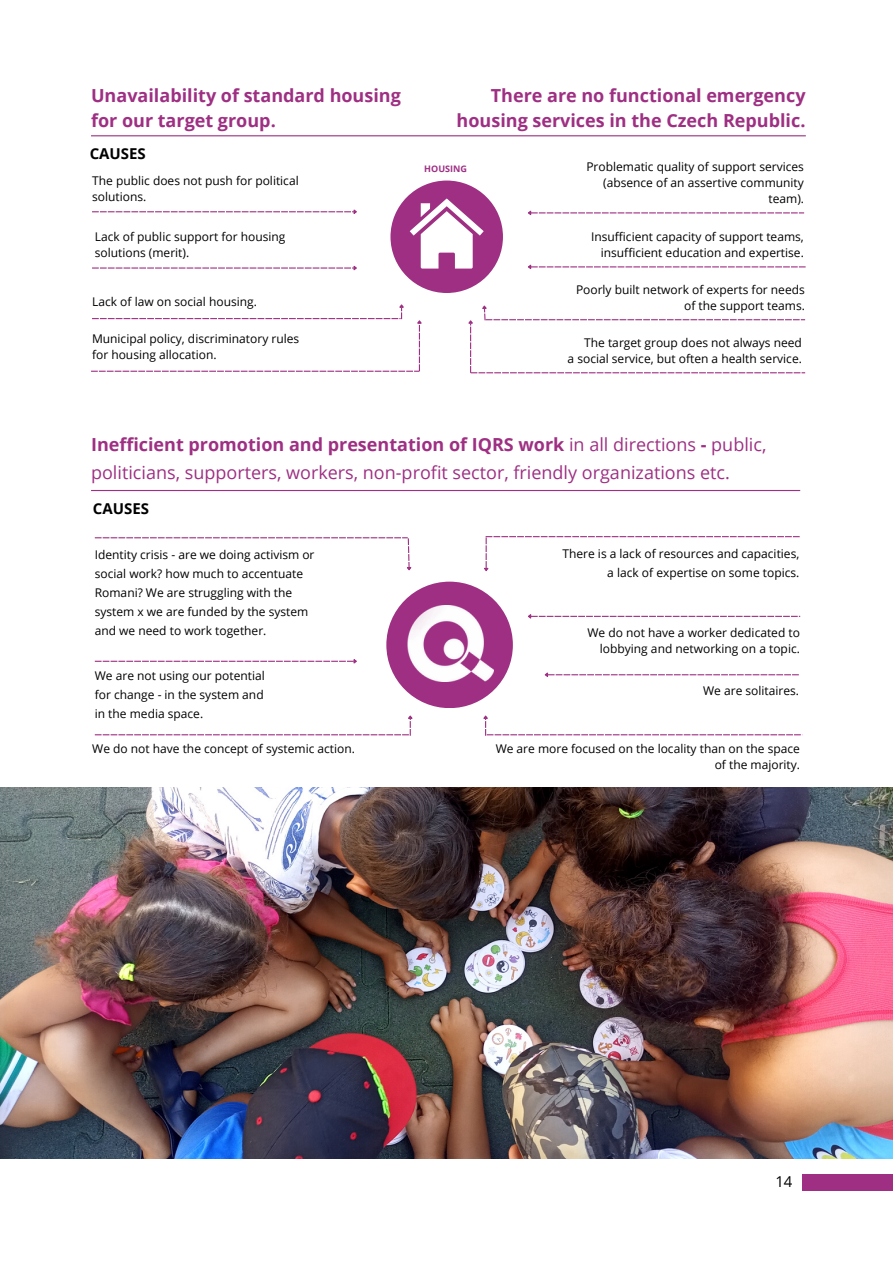
<style>
.page{position:relative;width:893px;height:1264px;background:#fff}
.page>*{position:absolute;margin:0;border:0;box-sizing:border-box;transform-origin:0 0}
.t1{font:18px/28.2px "Open Sans";color:#9e2f83}
.t2{font:700 18px/24.8px "Open Sans";color:#9e2f83}
.t3{font:700 15px "Open Sans";color:#000}
.t4{font:15px "Open Sans";color:#000}
.t5{font:12px/16px "Open Sans";color:#000;text-align:right}
.t6{font:700 9px "Open Sans";color:#9e2f83}
.s1{font-weight:700}
</style>
<div class="page">
<img style="left:0;top:787px;width:892px;height:371px">
<div style="left:390px;top:180px;width:113px;height:113px;background:#9e2f83;border-radius:50%"></div>
<svg style="left:409px;top:198px;width:74px;height:70px"></svg>
<svg style="left:92px;top:265px;width:265px;height:6px"></svg>
<svg style="left:92px;top:209px;width:265px;height:5px"></svg>
<svg style="left:528px;top:264px;width:277px;height:6px"></svg>
<svg style="left:528px;top:210px;width:276px;height:6px"></svg>
<hr style="left:91px;top:135px;width:714px;height:1px;background:#9e2f83">
<div style="left:386px;top:581px;width:127px;height:127px;background:#9e2f83;border-radius:50%"></div>
<svg style="left:95px;top:659px;width:262px;height:5px"></svg>
<svg style="left:528px;top:614px;width:272px;height:5px"></svg>
<svg style="left:484px;top:536px;width:315px;height:36px"></svg>
<svg style="left:544px;top:672px;width:254px;height:5px"></svg>
<hr style="left:91px;top:490px;width:709px;height:1px;background:#9e2f83">
<svg style="left:468px;top:305px;width:337px;height:68px"></svg>
<svg style="left:91px;top:304px;width:331px;height:68px"></svg>
<svg style="left:95px;top:537px;width:317px;height:34px"></svg>
<svg style="left:95px;top:715px;width:318px;height:20px"></svg>
<svg style="left:483px;top:715px;width:318px;height:20px"></svg>
<img style="left:408px;top:605px;width:85px;height:76px">
<div style="left:802px;top:1174px;width:90px;height:16px;background:#9e2f83"></div>
<h1 class="t2" style="left:91px;top:83px;width:311px">Unavailability of standard housing for our target group.</h1>
<p class="t3" style="left:90px;top:142px;width:58px">CAUSES</p>
<p class="t5" style="left:92px;top:172px;width:208px;text-align:left">The public does not push for political solutions.</p>
<p class="t5" style="left:95px;top:228px;width:192px;text-align:left">Lack of public support for housing solutions (merit).</p>
<p class="t5" style="left:92px;top:294px;width:166px">Lack of law on social housing.</p>
<p class="t5" style="left:92px;top:330px;width:209px;text-align:left">Municipal policy, discriminatory rules for housing allocation.</p>
<h1 class="t2" style="left:456px;top:83px;width:350px;text-align:right">There are no functional emergency housing services in the Czech Republic.</h1>
<p class="t5" style="left:586px;top:158px;width:219px">Problematic quality of support services (absence of an assertive community team).</p>
<p class="t5" style="left:591px;top:228px;width:214px">Insufficient capacity of support teams, insufficient education and expertise.</p>
<p class="t5" style="left:576px;top:281px;width:230px">Poorly built network of experts for needs of the support teams.</p>
<p class="t5" style="left:567px;top:334px;width:236px">The target group does not always need<br>a social service, but often a health service.</p>
<p class="t6" style="left:424px;top:162px;width:44px">HOUSING</p>
<h1 class="t1" style="left:91px;top:429px;width:676px"><span class="s1">Inefficient promotion and presentation of IQRS work</span> in all directions <span class="s1">-</span> public, politicians, supporters, workers, non-profit sector, friendly organizations etc.</h1>
<p class="t3" style="left:93px;top:498px;width:58px">CAUSES</p>
<p class="t5" style="left:95px;top:545px;width:221px;line-height:19px;text-align:left">Identity crisis - are we doing activism or social work? how much to accentuate Romani? We are struggling with the system x we are funded by the system and we need to work together.</p>
<p class="t5" style="left:95px;top:666px;width:171px;line-height:19px;text-align:justify">We are not using our potential for change - in the system and in the media space.</p>
<p class="t5" style="left:92px;top:740px;width:264px">We do not have the concept of systemic action.</p>
<p class="t5" style="left:562px;top:544px;width:238px;line-height:19px">There is a lack of resources and capacities, a lack of expertise on some topics.</p>
<p class="t5" style="left:587px;top:624px;width:214px">We do not have a worker dedicated to lobbying and networking on a topic.</p>
<p class="t5" style="left:703px;top:682px;width:97px">We are solitaires.</p>
<p class="t5" style="left:495px;top:740px;width:306px">We are more focused on the locality than on the space of the majority.</p>
<p class="t4" style="left:775px;top:1171px;width:19px">14</p>
</div>
